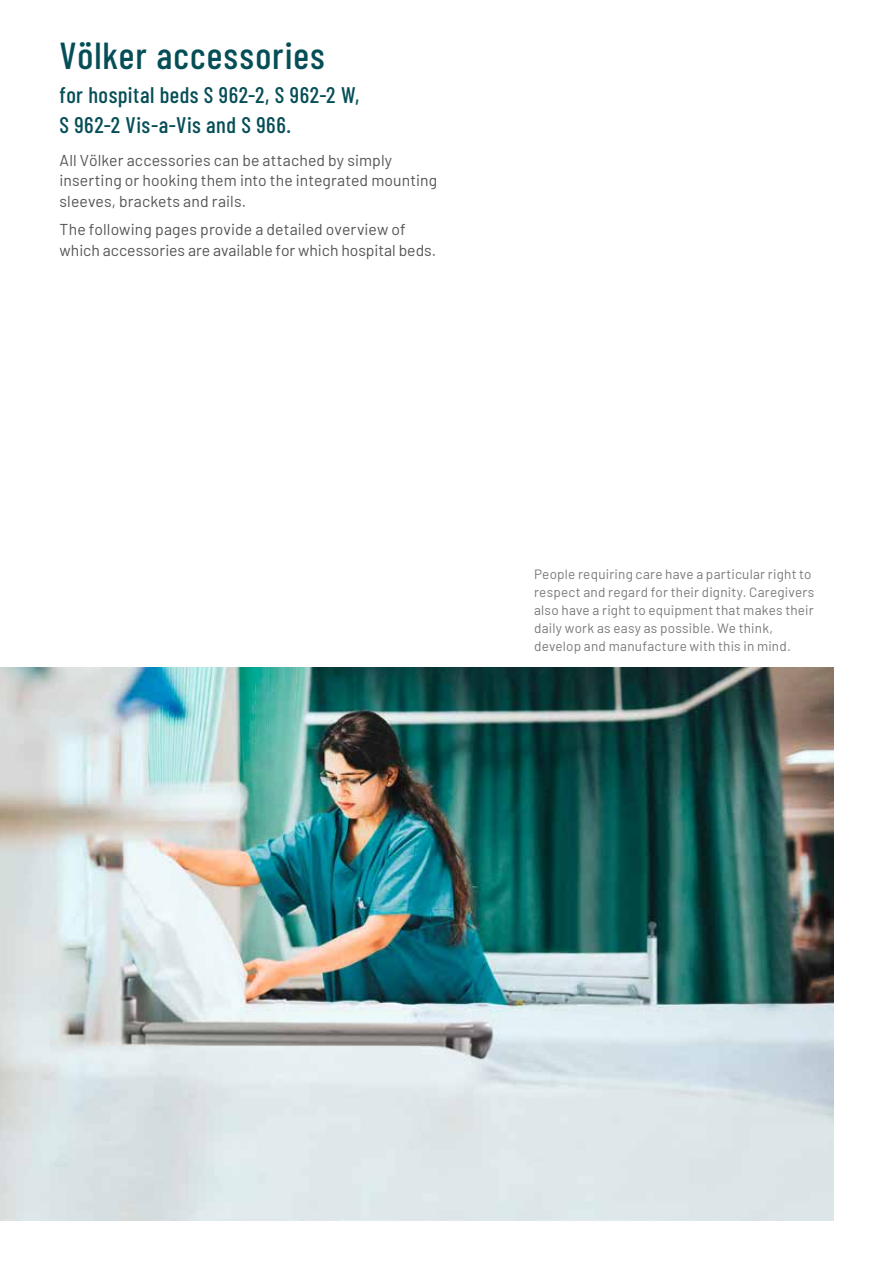
<style>
.page{position:relative;width:893px;height:1263px;background:#fff}
.page>*{position:absolute;margin:0;border:0;box-sizing:border-box;transform-origin:0 0}
.t1{font:500 37.5px "Barlow Condensed";letter-spacing:.025em;color:#064e57}
.t2{font:500 22.5px/30px "Barlow Condensed";letter-spacing:.02em;color:#064e57}
.t3{font:15.75px/20.2px "Barlow";letter-spacing:.005em;color:#535454}
.t4{font:13.5px/18px "Barlow";letter-spacing:.015em;color:#787a7a}
</style>
<div class="page">
<img style="left:0;top:668px;width:833px;height:552px">
<h1 class="t1" style="left:60px;top:29px;width:267px">Völker accessories</h1>
<h2 class="t2" style="left:60px;top:78px;width:301px">for hospital beds S 962-2, S 962-2 W,<br>S 962-2 Vis-a-Vis and S 966.</h2>
<p class="t3" style="left:60px;top:149px;width:379px">All Völker accessories can be attached by simply inserting or hooking them into the integrated mounting sleeves, brackets and rails.</p>
<p class="t3" style="left:60px;top:218px;width:378px">The following pages provide a detailed overview of which accessories are available for which hospital beds.</p>
<p class="t4" style="left:534px;top:564px;width:282px">People requiring care have a particular right to respect and regard for their dignity. Caregivers also have a right to equipment that makes their daily work as easy as possible. We think, develop and manufacture with this in mind.</p>
</div>
